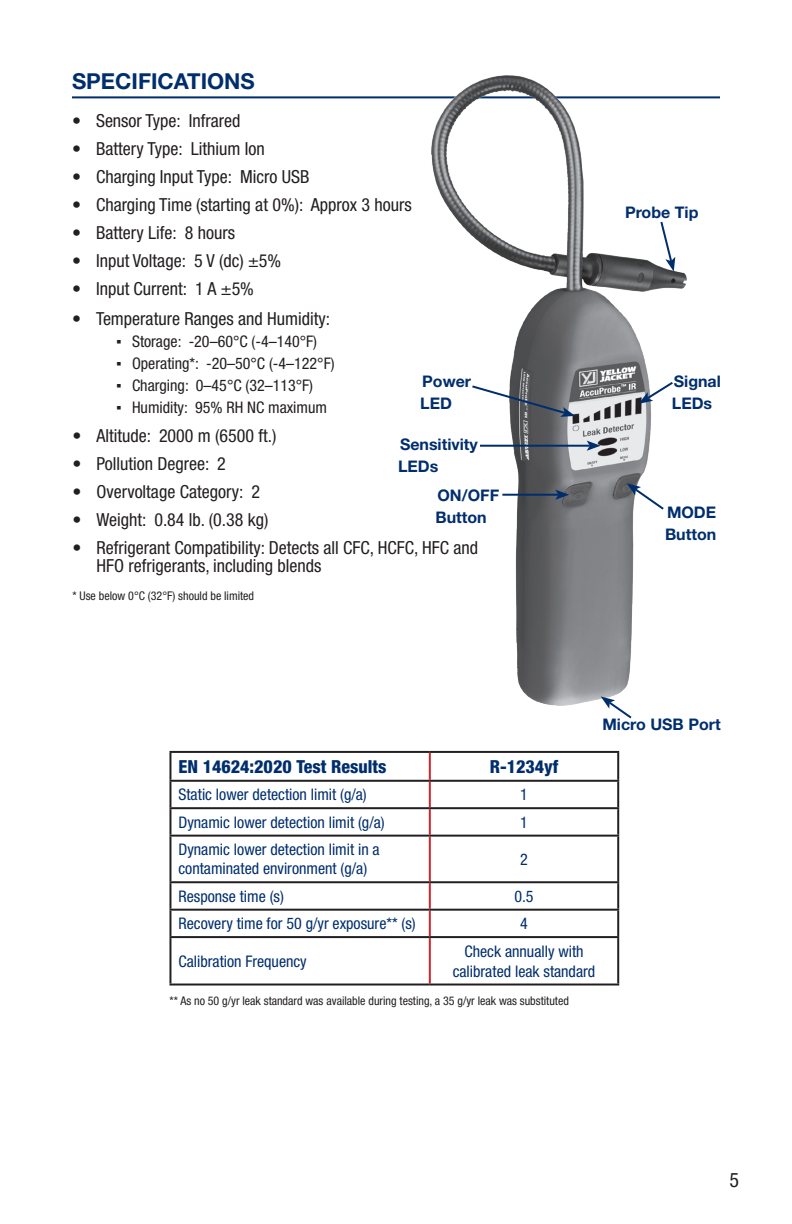
<style>
.page{position:relative;width:792px;height:1224px;background:#fff}
.page>*{position:absolute;margin:0;border:0;box-sizing:border-box;transform-origin:0 0}
.Body_Text{font:700 22px "Helvetica Neue LT Std";color:#002e6d}
.Body_Text-2{font:condensed 20px "Helvetica Neue LT Std";color:#231f20}
.t1{font:condensed 18px/18px "Helvetica Neue LT Std";color:#231f20}
.Body_Text-3{font:800 condensed 18px "Helvetica Neue LT Std";color:#002e6d}
.Body_Text-4{font:condensed 16px/19.2px "Helvetica Neue LT Std";color:#002e6d}
.t2{font:condensed 16px "Helvetica Neue LT Std";color:#231f20}
.Body_Text-5{font:700 16px/22px "Helvetica Neue LT Std";color:#002e6d}
.Body_Text-6{font:condensed 12px "Helvetica Neue LT Std";color:#231f20}
.s1{font-family:"Times New Roman";font-stretch:normal}
</style>
<div class="page">
<hr style="left:72px;top:96px;width:648px;height:2px;background:#002e6d">
<img style="left:432px;top:75px;width:274px;height:630px">
<svg style="left:601px;top:696px;width:33px;height:23px"></svg>
<svg style="left:627px;top:483px;width:39px;height:29px"></svg>
<svg style="left:639px;top:380px;width:36px;height:24px"></svg>
<svg style="left:470px;top:384px;width:105px;height:33px"></svg>
<hr style="left:480px;top:445px;width:110px;height:2px;background:#002e6d">
<svg style="left:587px;top:441px;width:14px;height:10px"></svg>
<hr style="left:502px;top:494px;width:56px;height:2px;background:#002e6d">
<svg style="left:555px;top:490px;width:14px;height:10px"></svg>
<svg style="left:659px;top:220px;width:16px;height:52px"></svg>
<hr style="left:429px;top:782px;width:2px;height:25px;background:#d1232a">
<hr style="left:429px;top:837px;width:2px;height:44px;background:#d1232a">
<hr style="left:429px;top:911px;width:2px;height:25px;background:#d1232a">
<hr style="left:429px;top:753px;width:2px;height:27px;background:#d1232a">
<hr style="left:429px;top:809px;width:2px;height:26px;background:#d1232a">
<hr style="left:429px;top:883px;width:2px;height:26px;background:#d1232a">
<hr style="left:429px;top:938px;width:2px;height:46px;background:#d1232a">
<hr style="left:169px;top:751px;width:261px;height:2px;background:#231f20">
<hr style="left:169px;top:753px;width:2px;height:27px;background:#231f20">
<hr style="left:430px;top:751px;width:189px;height:2px;background:#231f20">
<hr style="left:617px;top:753px;width:2px;height:27px;background:#231f20">
<hr style="left:169px;top:780px;width:261px;height:2px;background:#231f20">
<hr style="left:169px;top:782px;width:2px;height:25px;background:#231f20">
<hr style="left:430px;top:780px;width:189px;height:2px;background:#231f20">
<hr style="left:617px;top:782px;width:2px;height:25px;background:#231f20">
<hr style="left:169px;top:807px;width:261px;height:2px;background:#231f20">
<hr style="left:169px;top:809px;width:2px;height:26px;background:#231f20">
<hr style="left:430px;top:807px;width:189px;height:2px;background:#231f20">
<hr style="left:617px;top:809px;width:2px;height:26px;background:#231f20">
<hr style="left:169px;top:835px;width:261px;height:2px;background:#231f20">
<hr style="left:169px;top:837px;width:2px;height:44px;background:#231f20">
<hr style="left:430px;top:835px;width:189px;height:2px;background:#231f20">
<hr style="left:617px;top:837px;width:2px;height:44px;background:#231f20">
<hr style="left:169px;top:881px;width:261px;height:2px;background:#231f20">
<hr style="left:169px;top:883px;width:2px;height:26px;background:#231f20">
<hr style="left:430px;top:881px;width:189px;height:2px;background:#231f20">
<hr style="left:617px;top:883px;width:2px;height:26px;background:#231f20">
<hr style="left:169px;top:909px;width:261px;height:2px;background:#231f20">
<hr style="left:169px;top:911px;width:2px;height:25px;background:#231f20">
<hr style="left:430px;top:909px;width:189px;height:2px;background:#231f20">
<hr style="left:617px;top:911px;width:2px;height:25px;background:#231f20">
<hr style="left:169px;top:936px;width:261px;height:2px;background:#231f20">
<hr style="left:169px;top:938px;width:2px;height:46px;background:#231f20">
<hr style="left:430px;top:936px;width:189px;height:2px;background:#231f20">
<hr style="left:617px;top:938px;width:2px;height:46px;background:#231f20">
<hr style="left:169px;top:984px;width:261px;height:2px;background:#231f20">
<hr style="left:430px;top:984px;width:189px;height:2px;background:#231f20">
<p class="Body_Text" style="left:72px;top:67px;width:184px">SPECIFICATIONS</p>
<p class="t1" style="left:72px;top:111px;width:170px">• Sensor Type: Infrared</p>
<p class="t1" style="left:72px;top:139px;width:194px">• Battery Type: Lithium Ion</p>
<p class="t1" style="left:72px;top:167px;width:239px">• Charging Input Type: Micro USB</p>
<p class="t1" style="left:72px;top:195px;width:341px">• Charging Time (starting at 0%): Approx 3 hours</p>
<p class="t1" style="left:72px;top:223px;width:164px">• Battery Life: 8 hours</p>
<p class="t1" style="left:72px;top:251px;width:211px">• Input Voltage: 5 V (dc) ±5%</p>
<p class="t1" style="left:72px;top:279px;width:183px">• Input Current: 1 A ±5%</p>
<p class="t1" style="left:72px;top:309px;width:260px">• Temperature Ranges and Humidity:</p>
<p class="t2" style="left:116px;top:332px;width:203px"><span class="s1">▪</span> Storage: -20–60°C (-4–140°F)</p>
<p class="t2" style="left:116px;top:354px;width:220px"><span class="s1">▪</span> Operating*: -20–50°C (-4–122°F)</p>
<p class="t2" style="left:116px;top:376px;width:199px"><span class="s1">▪</span> Charging: 0–45°C (32–113°F)</p>
<p class="t2" style="left:116px;top:398px;width:213px"><span class="s1">▪</span> Humidity: 95% RH NC maximum</p>
<p class="Body_Text-5" style="left:420px;top:370px;width:52px">Power<br>LED</p>
<p class="Body_Text-5" style="left:398px;top:433px;width:81px">Sensitivity<br>LEDs</p>
<p class="Body_Text-5" style="left:436px;top:484px;width:65px">ON/OFF<br>Button</p>
<p class="t1" style="left:72px;top:427px;width:206px">• Altitude: 2000 m (6500 ft.)</p>
<p class="t1" style="left:72px;top:455px;width:155px">• Pollution Degree: 2</p>
<p class="t1" style="left:72px;top:483px;width:189px">• Overvoltage Category: 2</p>
<p class="t1" style="left:72px;top:511px;width:198px">• Weight: 0.84 lb. (0.38 kg)</p>
<p class="t1" style="left:96px;top:539px;width:383px;text-indent:-24px">• Refrigerant Compatibility: Detects all CFC, HCFC, HFC and<br>HFO refrigerants, including blends</p>
<p class="Body_Text-6" style="left:72px;top:589px;width:183px">* Use below 0°C (32°F) should be limited</p>
<p class="Body_Text-5" style="left:625px;top:201px;width:75px">Probe Tip</p>
<p class="Body_Text-5" style="left:672px;top:370px;width:51px">Signal<br>LEDs</p>
<p class="Body_Text-5" style="left:665px;top:501px;width:53px">MODE<br>Button</p>
<p class="Body_Text-5" style="left:602px;top:713px;width:120px">Micro USB Port</p>
<p class="Body_Text-3" style="left:178px;top:755px;width:209px">EN 14624:2020 Test Results</p>
<p class="Body_Text-3" style="left:490px;top:755px;width:70px">R-1234yf</p>
<p class="Body_Text-4" style="left:178px;top:785px;width:190px">Static lower detection limit (g/a)</p>
<p class="Body_Text-4" style="left:520px;top:785px;width:9px">1</p>
<p class="Body_Text-4" style="left:178px;top:812px;width:208px">Dynamic lower detection limit (g/a)</p>
<p class="Body_Text-4" style="left:520px;top:812px;width:9px">1</p>
<p class="Body_Text-4" style="left:178px;top:840px;width:203px">Dynamic lower detection limit in a contaminated environment (g/a)</p>
<p class="Body_Text-4" style="left:520px;top:849px;width:9px">2</p>
<p class="Body_Text-4" style="left:178px;top:886px;width:107px">Response time (s)</p>
<p class="Body_Text-4" style="left:514px;top:886px;width:21px">0.5</p>
<p class="Body_Text-4" style="left:178px;top:914px;width:239px">Recovery time for 50 g/yr exposure** (s)</p>
<p class="Body_Text-4" style="left:520px;top:914px;width:9px">4</p>
<p class="Body_Text-4" style="left:178px;top:951px;width:130px">Calibration Frequency</p>
<p class="Body_Text-4" style="left:464px;top:941px;width:121px">Check annually with</p>
<p class="Body_Text-4" style="left:453px;top:961px;width:144px">calibrated leak standard</p>
<p class="Body_Text-6" style="left:169px;top:994px;width:401px">** As no 50 g/yr leak standard was available during testing, a 35 g/yr leak was substituted</p>
<p class="Body_Text-2" style="left:730px;top:1168px;width:11px">5</p>
</div>
